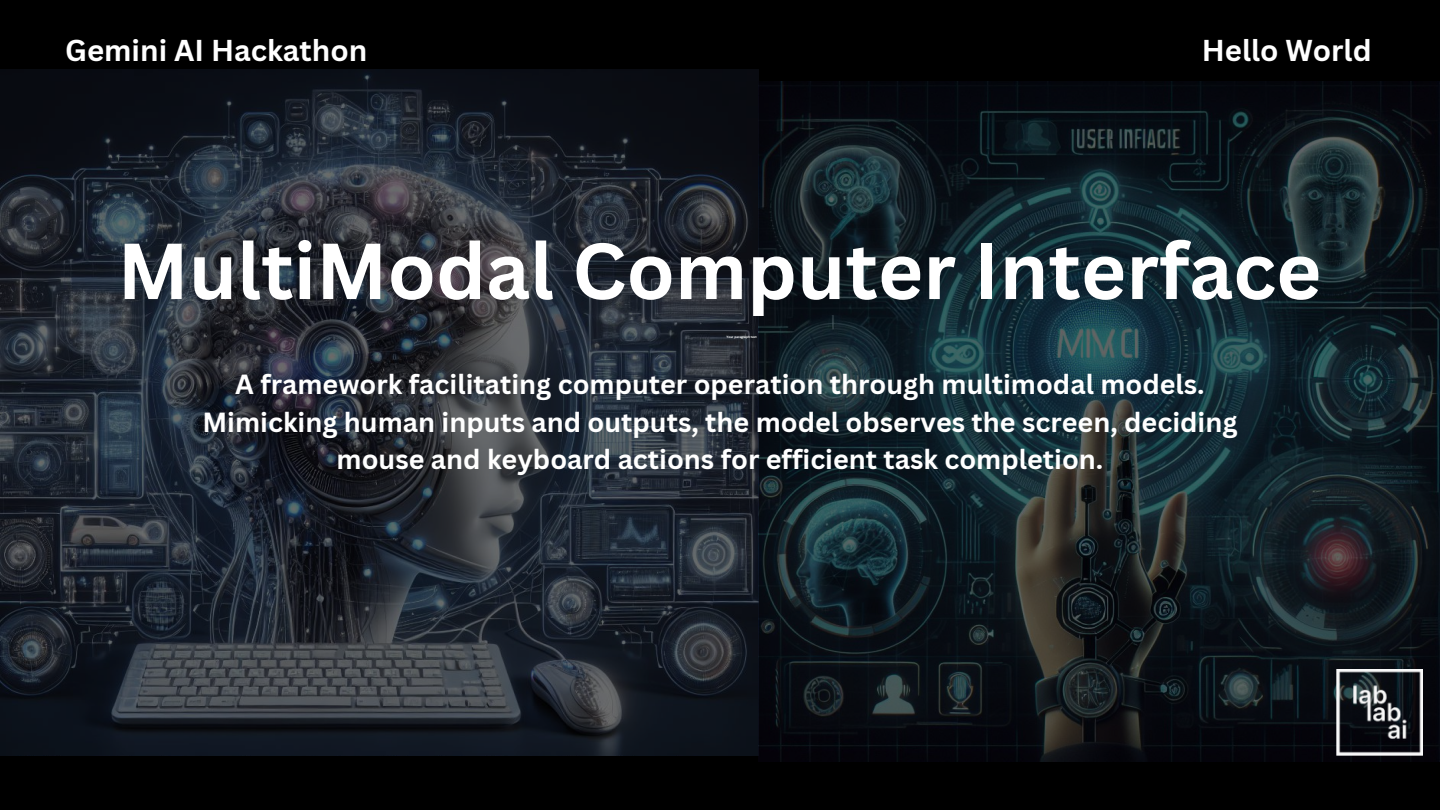
<style>
.page{position:relative;width:1440px;height:810px;background:#000}
.page>*{position:absolute;margin:0;border:0;box-sizing:border-box;transform-origin:0 0}
.t1{font:700 77.6px "Canva Sans";color:#fff}
.t2{font:700 29.4px "Canva Sans";color:#fff}
.t3{font:700 27px/37.7px "Canva Sans";color:#fff;text-align:center}
.t4{font:700 3.1px "Canva Sans";color:#fff}
</style>
<div class="page">
<img style="left:0;top:70px;width:759px;height:685px">
<img style="left:759px;top:81px;width:681px;height:681px">
<img style="left:1337px;top:669px;width:86px;height:87px">
<p class="t2" style="left:65px;top:30px;width:304px">Gemini AI Hackathon</p>
<p class="t2" style="left:1202px;top:30px;width:171px">Hello World</p>
<p class="t1" style="left:117px;top:216px;width:1205px">MultiModal Computer Interface</p>
<p class="t4" style="left:726px;top:334px;width:32px">Your paragraph text</p>
<p class="t3" style="left:202px;top:365px;width:1037px">A framework facilitating computer operation through multimodal models.<br>Mimicking human inputs and outputs, the model observes the screen, deciding mouse and keyboard actions for efficient task completion.</p>
</div>
